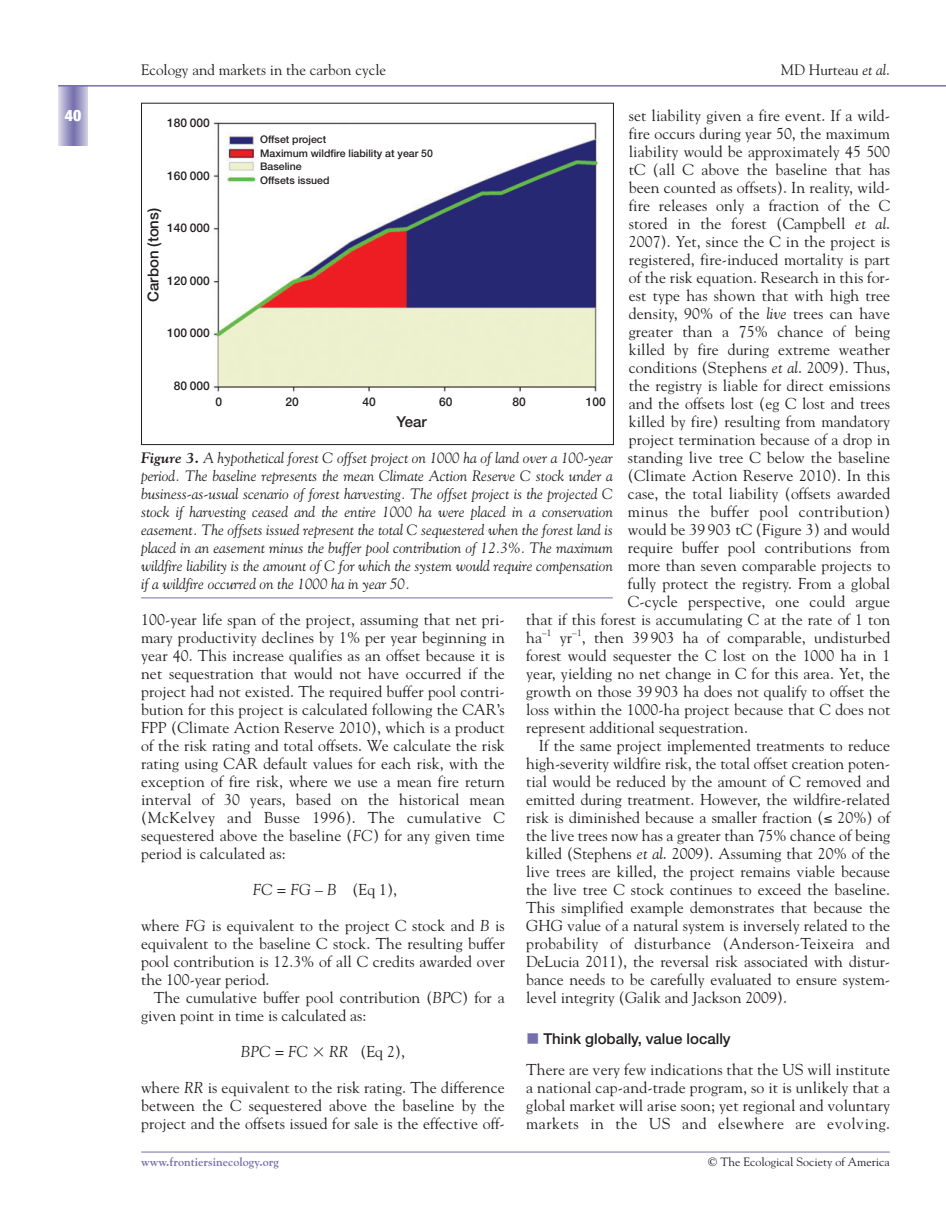
<style>
.page{position:relative;width:946px;height:1218px;background:#fff}
.page>*{position:absolute;margin:0;border:0;box-sizing:border-box;transform-origin:0 0}
.t1{font:15.75px/18px "Goudy";letter-spacing:.005em;color:#231f20;text-align:justify}
.t2{font:15.75px "Goudy";letter-spacing:.025em;color:#231f20}
.t3{font:italic 15.75px "Goudy";color:#231f20}
.t4{font:900 condensed 15.75px "Helvetica Neue";color:#fff}
.t5{font:italic 15px/18px "Goudy";color:#231f20;text-align:justify}
.t6{font:15px "Goudy";color:#231f20}
.t7{font:500 15px "Helvetica Neue";color:#231f20}
.t8{font:500 12px "Helvetica Neue";color:#231f20}
.t9{font:12px "Goudy";color:#231f20}
.t10{font:700 12px "Goudy";color:#7570ac}
.t11{font:500 10.5px/13.5px "Helvetica Neue";color:#231f20}
.t12{font:9.45px "Goudy";color:#231f20}
.s1{font-style:italic}
.s2{font-weight:700}
.s3{font-style:normal}
.s4{font-family:"Mathematical Pi One";font-style:normal}
.s5{color:#7570ac}
</style>
<div class="page">
<svg style="left:58px;top:87px;width:30px;height:58px;background:#a5a1ca"></svg>
<hr style="left:58px;top:85px;width:887px;height:2px;background:#7570ac">
<hr style="left:141px;top:1151px;width:748px;height:1px;background:#7570ac">
<img style="left:213px;top:122px;width:386px;height:271px">
<div style="left:141px;top:103px;width:472px;height:342px;border:1px solid #231f20"></div>
<hr style="left:141px;top:597px;width:472px;height:1px;background:#7570ac">
<p class="t4" style="left:65px;top:110px;width:18px">40</p>
<p class="t6" style="left:141px;top:64px;width:246px">Ecology and markets in the carbon cycle</p>
<p class="t6" style="left:780px;top:64px;width:111px">MD Hurteau <span class="s1">et al</span>.</p>
<p class="t1" style="left:628px;top:108px;width:263px">set liability given a fire event. If a wild-</p>
<p class="t1" style="left:628px;top:126px;width:263px">fire occurs during year 50, the maximum</p>
<p class="t1" style="left:628px;top:144px;width:263px">liability would be approximately 45 500</p>
<p class="t1" style="left:628px;top:162px;width:263px">tC (all C above the baseline that has</p>
<p class="t1" style="left:628px;top:180px;width:263px">been counted as offsets). In reality, wild-</p>
<p class="t1" style="left:628px;top:198px;width:263px">fire releases only a fraction of the C</p>
<p class="t1" style="left:628px;top:216px;width:263px">stored in the forest (Campbell <span class="s1">et al</span>.</p>
<p class="t1" style="left:628px;top:234px;width:263px">2007). Yet, since the C in the project is</p>
<p class="t1" style="left:628px;top:252px;width:263px">registered, fire-induced mortality is part</p>
<p class="t1" style="left:628px;top:270px;width:263px">of the risk equation. Research in this for-</p>
<p class="t1" style="left:628px;top:288px;width:263px">est type has shown that with high tree</p>
<p class="t1" style="left:628px;top:306px;width:263px">density, 90% of the <span class="s1">live</span> trees can have</p>
<p class="t1" style="left:628px;top:324px;width:263px">greater than a 75% chance of being</p>
<p class="t1" style="left:628px;top:342px;width:263px">killed by fire during extreme weather</p>
<p class="t1" style="left:628px;top:360px;width:263px">conditions (Stephens <span class="s1">et al</span>. 2009). Thus,</p>
<p class="t1" style="left:628px;top:378px;width:263px">the registry is liable for direct emissions</p>
<p class="t1" style="left:628px;top:396px;width:263px">and the offsets lost (eg C lost and trees</p>
<p class="t1" style="left:628px;top:414px;width:263px">killed by fire) resulting from mandatory</p>
<p class="t1" style="left:628px;top:432px;width:263px">project termination because of a drop in</p>
<p class="t1" style="left:628px;top:450px;width:264px">standing live tree C below the baseline</p>
<p class="t1" style="left:628px;top:468px;width:264px">(Climate Action Reserve 2010). In this</p>
<p class="t1" style="left:628px;top:486px;width:264px">case, the total liability (offsets awarded</p>
<p class="t2" style="left:628px;top:505px;width:264px">minus the buffer pool contribution)</p>
<p class="t1" style="left:628px;top:522px;width:264px">would be 39 903 tC (Figure 3) and would</p>
<p class="t1" style="left:628px;top:540px;width:264px">require buffer pool contributions from</p>
<p class="t1" style="left:628px;top:558px;width:264px">more than seven comparable projects to</p>
<p class="t1" style="left:628px;top:576px;width:264px">fully protect the registry. From a global</p>
<p class="t1" style="left:628px;top:594px;width:264px">C-cycle perspective, one could argue</p>
<p class="t1" style="left:526px;top:612px;width:365px">that if this forest is accumulating C at the rate of 1 ton</p>
<p class="t1" style="left:526px;top:630px;width:17px">ha</p>
<p class="t12" style="left:542px;top:629px;width:11px">–1</p>
<p class="t8" style="left:167px;top:119px;width:44px">180 000</p>
<p class="t11" style="left:260px;top:134px;width:174px">Offset project<br>Maximum wildfire liability at year 50<br>Baseline<br>Offsets issued</p>
<p class="t8" style="left:167px;top:171px;width:44px">160 000</p>
<p class="t7" style="left:148px;top:302px;width:95px;rotate:-90deg">Carbon (tons)</p>
<p class="t8" style="left:167px;top:224px;width:44px">140 000</p>
<p class="t8" style="left:167px;top:276px;width:44px">120 000</p>
<p class="t8" style="left:167px;top:329px;width:44px">100 000</p>
<p class="t8" style="left:174px;top:381px;width:38px">80 000</p>
<p class="t8" style="left:215px;top:398px;width:8px">0</p>
<p class="t8" style="left:285px;top:398px;width:15px">20</p>
<p class="t8" style="left:362px;top:398px;width:15px">40</p>
<p class="t8" style="left:439px;top:398px;width:15px">60</p>
<p class="t8" style="left:512px;top:398px;width:15px">80</p>
<p class="t8" style="left:586px;top:398px;width:22px">100</p>
<p class="t7" style="left:396px;top:416px;width:32px">Year</p>
<p class="t5" style="left:141px;top:450px;width:473px"><span class="s2">Figure 3.</span> A hypothetical forest C offset project on 1000 ha of land over a 100-year period. The baseline represents the mean Climate Action Reserve C stock under a business-as-usual scenario of forest harvesting. The offset project is the projected C stock if harvesting ceased and the entire 1000 ha were placed in a conservation easement. The offsets issued represent the total C sequestered when the forest land is placed in an easement minus the buffer pool contribution of 12.3%. The maximum wildfire liability is the amount of C for which the system would require compensation if a wildfire occurred on the 1000 ha in year 50.</p>
<p class="t1" style="left:141px;top:612px;width:365px">100-year life span of the project, assuming that net pri&shy;mary productivity declines by 1% per year beginning in year 40. This increase qualifies as an offset because it is net sequestration that would not have occurred if the project had not existed. The required buffer pool contri&shy;bution for this project is calculated following the CAR’s FPP (Climate Action Reserve 2010), which is a product of the risk rating and total offsets. We calculate the risk rating using CAR default values for each risk, with the exception of fire risk, where we use a mean fire return interval of 30 years, based on the historical mean (McKelvey and Busse 1996). The cumulative C sequestered above the baseline (<span class="s1">FC</span>) for any given time period is calculated as:</p>
<p class="t3" style="left:253px;top:883px;width:146px">FC = FG – B <span class="s3">(Eq 1),</span></p>
<p class="t1" style="left:141px;top:918px;width:365px">where <span class="s1">FG</span> is equivalent to the project C stock and <span class="s1">B</span> is equivalent to the baseline C stock. The resulting buffer pool contribution is 12.3% of all C credits awarded over the 100-year period.</p>
<p class="t1" style="left:141px;top:990px;width:365px;text-indent:13px">The cumulative buffer pool contribution (<span class="s1">BPC</span>) for a given point in time is calculated as:</p>
<p class="t3" style="left:241px;top:1045px;width:165px">BPC = FC <span class="s4">-</span> RR <span class="s3">(Eq 2),</span></p>
<p class="t1" style="left:141px;top:1080px;width:365px">where <span class="s1">RR</span> is equivalent to the risk rating. The difference between the C sequestered above the baseline by the project and the offsets issued for sale is the effective off-</p>
<p class="t12" style="left:572px;top:629px;width:11px">–1</p>
<p class="t1" style="left:526px;top:630px;width:365px;text-indent:56px">, then 39 903 ha of comparable, undisturbed forest would sequester the C lost on the 1000 ha in 1 year, yielding no net change in C for this area. Yet, the growth on those 39 903 ha does not qualify to offset the loss within the 1000-ha project because that C does not represent additional sequestration.</p>
<p class="t1" style="left:526px;top:738px;width:365px;text-indent:13px">If the same project implemented treatments to reduce high-severity wildfire risk, the total offset creation poten&shy;tial would be reduced by the amount of C removed and emitted during treatment. However, the wildfire-related risk is diminished because a smaller fraction (≤ 20%) of the live trees now has a greater than 75% chance of being killed (Stephens <span class="s1">et al</span>. 2009). Assuming that 20% of the live trees are killed, the project remains viable because the live tree C stock continues to exceed the baseline.<br>This simplified example demonstrates that because the GHG value of a natural system is inversely related to the probability of disturbance (Anderson-Teixeira and DeLucia 2011), the reversal risk associated with distur&shy;bance needs to be carefully evaluated to ensure system&shy;level integrity (Galik and Jackson 2009).</p>
<p class="t7" style="left:526px;top:1033px;width:206px"><span class="s5">■</span> Think globally, value locally</p>
<p class="t1" style="left:526px;top:1062px;width:365px">There are very few indications that the US will institute a national cap-and-trade program, so it is unlikely that a global market will arise soon; yet regional and voluntary markets in the US and elsewhere are evolving.</p>
<p class="t1" style="left:560px;top:630px;width:14px">yr</p>
<p class="t10" style="left:141px;top:1157px;width:139px">www.frontiersinecology.org</p>
<p class="t9" style="left:708px;top:1157px;width:183px">© The Ecological Society of America</p>
</div>
